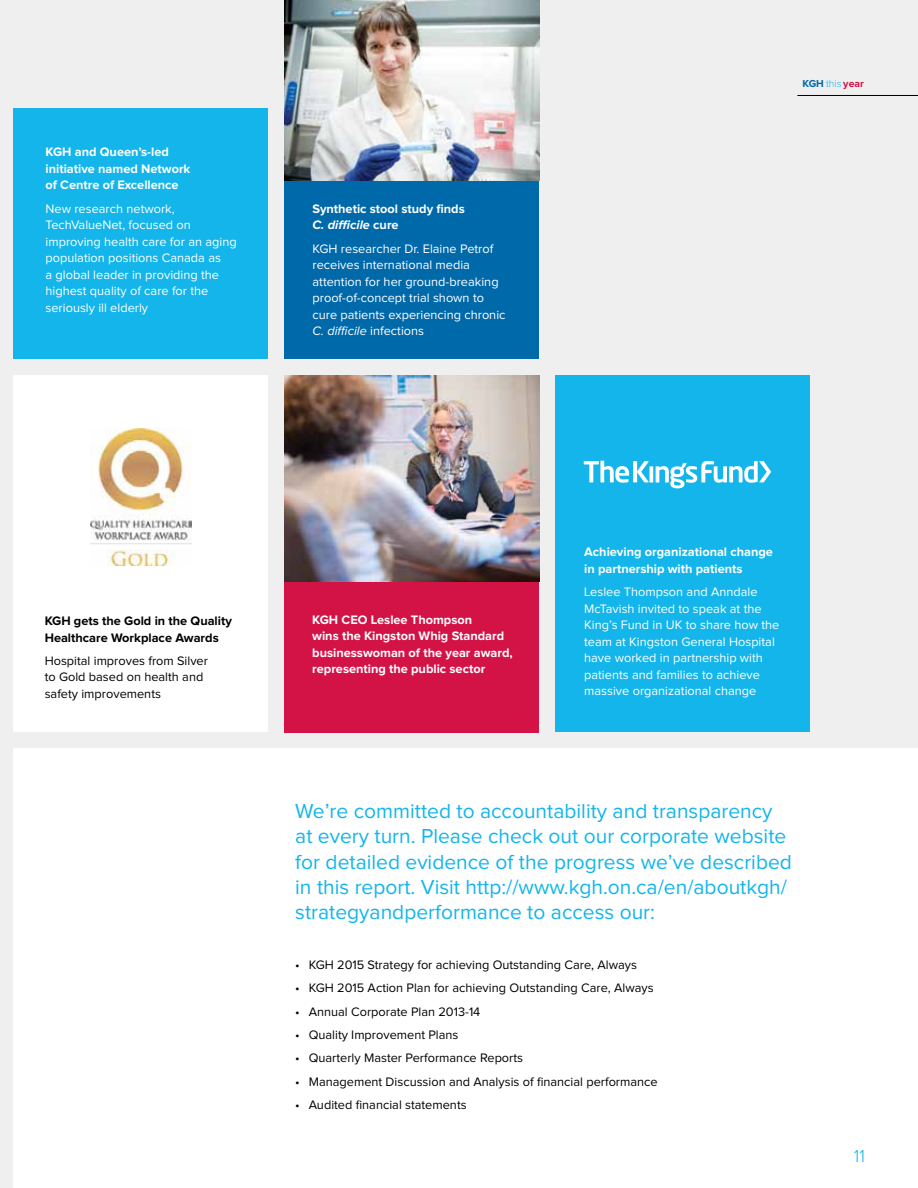
<style>
.page{position:relative;width:918px;height:1188px;background:#efeff0}
.page>*{position:absolute;margin:0;border:0;box-sizing:border-box;transform-origin:0 0}
.t1{font:21px/25.2px "Proxima Nova";color:#13b5ea}
.t2{font:300 18px "Proxima Nova";color:#13b5ea}
.t3{font:12.75px/16.5px "Proxima Nova";color:#fff}
.t4{font:12.75px/16.5px "Proxima Nova";color:#000}
.t5{font:700 12.75px/16.5px "Proxima Nova";color:#fff}
.t6{font:700 12.75px/16.5px "Proxima Nova";color:#000}
.t7{font:300 10.5px "Proxima Nova";color:#13b5ea}
.s1{font-style:italic}
.s2{font-weight:700;color:#0069aa}
.s3{font-weight:700;color:#d31245}
</style>
<div class="page">
<div style="left:14px;top:749px;width:904px;height:439px;background:#fff"></div>
<div style="left:14px;top:108px;width:254px;height:250px;background:#13b5ea"></div>
<div style="left:555px;top:375px;width:255px;height:357px;background:#13b5ea"></div>
<div style="left:284px;top:180px;width:255px;height:178px;background:#0069aa"></div>
<img style="left:284px;top:0;width:255px;height:180px">
<div style="left:14px;top:375px;width:254px;height:357px;background:#fff"></div>
<img style="left:90px;top:428px;width:102px;height:138px">
<div style="left:284px;top:581px;width:255px;height:151px;background:#d31245"></div>
<img style="left:284px;top:375px;width:255px;height:206px">
<svg style="left:637px;top:461px;width:12px;height:21px"></svg>
<svg style="left:649px;top:466px;width:4px;height:17px"></svg>
<svg style="left:633px;top:461px;width:4px;height:21px"></svg>
<svg style="left:584px;top:461px;width:45px;height:22px"></svg>
<svg style="left:656px;top:461px;width:115px;height:27px"></svg>
<hr style="left:797px;top:95px;width:121px;height:1px;background:#000">
<p class="t5" style="left:46px;top:144px;width:146px">KGH and Queen’s-led initiative named Network of Centre of Excellence</p>
<p class="t3" style="left:46px;top:200px;width:193px">New research network,<br>TechValueNet, focused on improving health care for an aging population positions Canada as<br>a global leader in providing the highest quality of care for the seriously ill elderly</p>
<p class="t5" style="left:313px;top:201px;width:154px">Synthetic stool study finds<br><span class="s1">C. difficile</span> cure</p>
<p class="t3" style="left:313px;top:240px;width:194px">KGH researcher Dr. Elaine Petrof receives international media attention for her ground-breaking proof-of-concept trial shown to cure patients experiencing chronic<br><span class="s1">C. difficile</span> infections</p>
<p class="t7" style="left:803px;top:77px;width:63px"><span class="s2">KGH</span> this <span class="s3">year</span></p>
<p class="t6" style="left:45px;top:613px;width:189px">KGH gets the Gold in the Quality<br>Healthcare Workplace Awards</p>
<p class="t4" style="left:45px;top:653px;width:165px">Hospital improves from Silver to Gold based on health and safety improvements</p>
<p class="t5" style="left:312px;top:612px;width:202px">KGH CEO Leslee Thompson<br>wins the Kingston Whig Standard businesswoman of the year award, representing the public sector</p>
<p class="t5" style="left:584px;top:544px;width:190px">Achieving organizational change in partnership with patients</p>
<p class="t3" style="left:584px;top:584px;width:197px">Leslee Thompson and Anndale<br>McTavish invited to speak at the<br>King’s Fund in UK to share how the team at Kingston General Hospital have worked in partnership with patients and families to achieve massive organizational change</p>
<p class="t1" style="left:295px;top:799px;width:498px">We’re committed to accountability and transparency at every turn. Please check out our corporate website for detailed evidence of the progress we’ve described in this report. Visit http://www.kgh.on.ca/en/aboutkgh/ strategyandperformance to access our:</p>
<p class="t4" style="left:295px;top:957px;width:343px">• KGH 2015 Strategy for achieving Outstanding Care, Always</p>
<p class="t4" style="left:295px;top:980px;width:360px">• KGH 2015 Action Plan for achieving Outstanding Care, Always</p>
<p class="t4" style="left:295px;top:1004px;width:187px">• Annual Corporate Plan 2013-14</p>
<p class="t4" style="left:295px;top:1027px;width:165px">• Quality Improvement Plans</p>
<p class="t4" style="left:295px;top:1050px;width:229px">• Quarterly Master Performance Reports</p>
<p class="t4" style="left:295px;top:1073px;width:364px">• Management Discussion and Analysis of financial performance</p>
<p class="t4" style="left:295px;top:1097px;width:173px">• Audited financial statements</p>
<h2 class="t2" style="left:854px;top:1146px;width:13px">11</h2>
</div>
